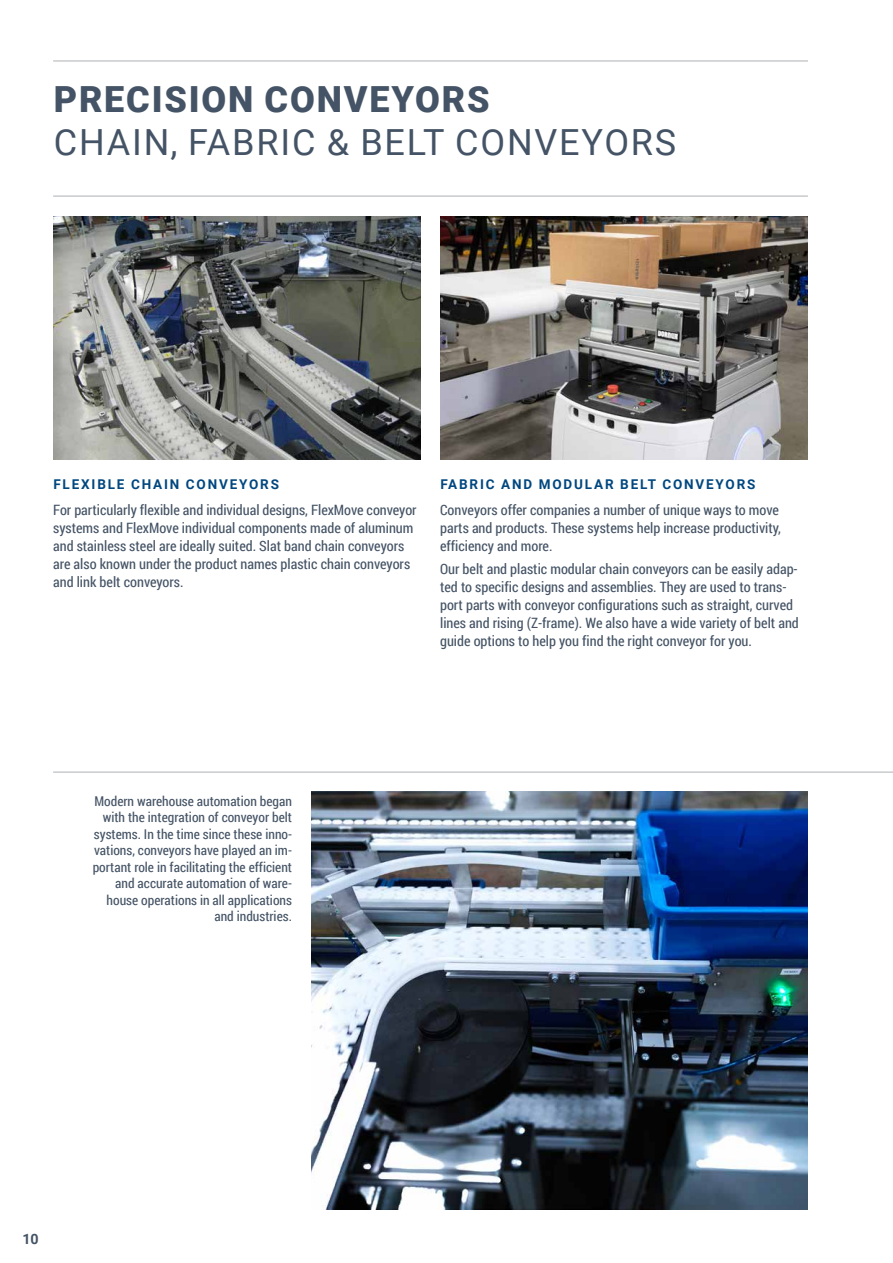
<style>
.page{position:relative;width:893px;height:1263px;background:#fff}
.page>*{position:absolute;margin:0;border:0;box-sizing:border-box;transform-origin:0 0}
.t1{font:36px "Roboto";letter-spacing:.05em;color:#445365}
.t2{font:900 36px "Roboto";letter-spacing:.05em;color:#445365}
.t3{font:14.25px/18px "Roboto Condensed";color:#445365}
.t4{font:700 14.25px "Roboto";color:#445365}
.t5{font:13.5px/16.5px "Roboto Condensed";color:#445365;text-align:right}
.t6{font:700 13.5px "Roboto";letter-spacing:.135em;color:#00477f}
</style>
<div class="page">
<hr style="left:53px;top:61px;width:755px;height:1px;background:#adb0b3">
<hr style="left:53px;top:196px;width:755px;height:1px;background:#adb0b3">
<img style="left:53px;top:217px;width:368px;height:243px">
<img style="left:440px;top:217px;width:368px;height:243px">
<img style="left:311px;top:792px;width:497px;height:418px">
<hr style="left:53px;top:772px;width:840px;height:1px;background:#adb0b3">
<h1 class="t2" style="left:54px;top:74px;width:437px">PRECISION CONVEYORS</h1>
<h1 class="t1" style="left:54px;top:117px;width:624px">CHAIN, FABRIC &amp; BELT CONVEYORS</h1>
<p class="t6" style="left:53px;top:475px;width:227px">FLEXIBLE CHAIN CONVEYORS</p>
<p class="t6" style="left:440px;top:475px;width:317px">FABRIC AND MODULAR BELT CONVEYORS</p>
<p class="t3" style="left:53px;top:500px;width:365px">For particularly flexible and individual designs, FlexMove conveyor systems and FlexMove individual components made of aluminum and stainless steel are ideally suited. Slat band chain conveyors are also known under the product names plastic chain conveyors and link belt conveyors.</p>
<p class="t3" style="left:440px;top:500px;width:342px">Conveyors offer companies a number of unique ways to move parts and products. These systems help increase productivity, efficiency and more.</p>
<p class="t3" style="left:440px;top:560px;width:360px">Our belt and plastic modular chain conveyors can be easily adap&shy;ted to specific designs and assemblies. They are used to trans&shy;port parts with conveyor configurations such as straight, curved lines and rising (Z-frame). We also have a wide variety of belt and guide options to help you find the right conveyor for you.</p>
<p class="t5" style="left:93px;top:792px;width:201px">Modern warehouse automation began with the integration of conveyor belt systems. In the time since these inno&shy;vations, conveyors have played an im&shy;portant role in facilitating the efficient and accurate automation of ware&shy;house operations in all applications and industries.</p>
<p class="t4" style="left:22px;top:1229px;width:18px">10</p>
</div>
